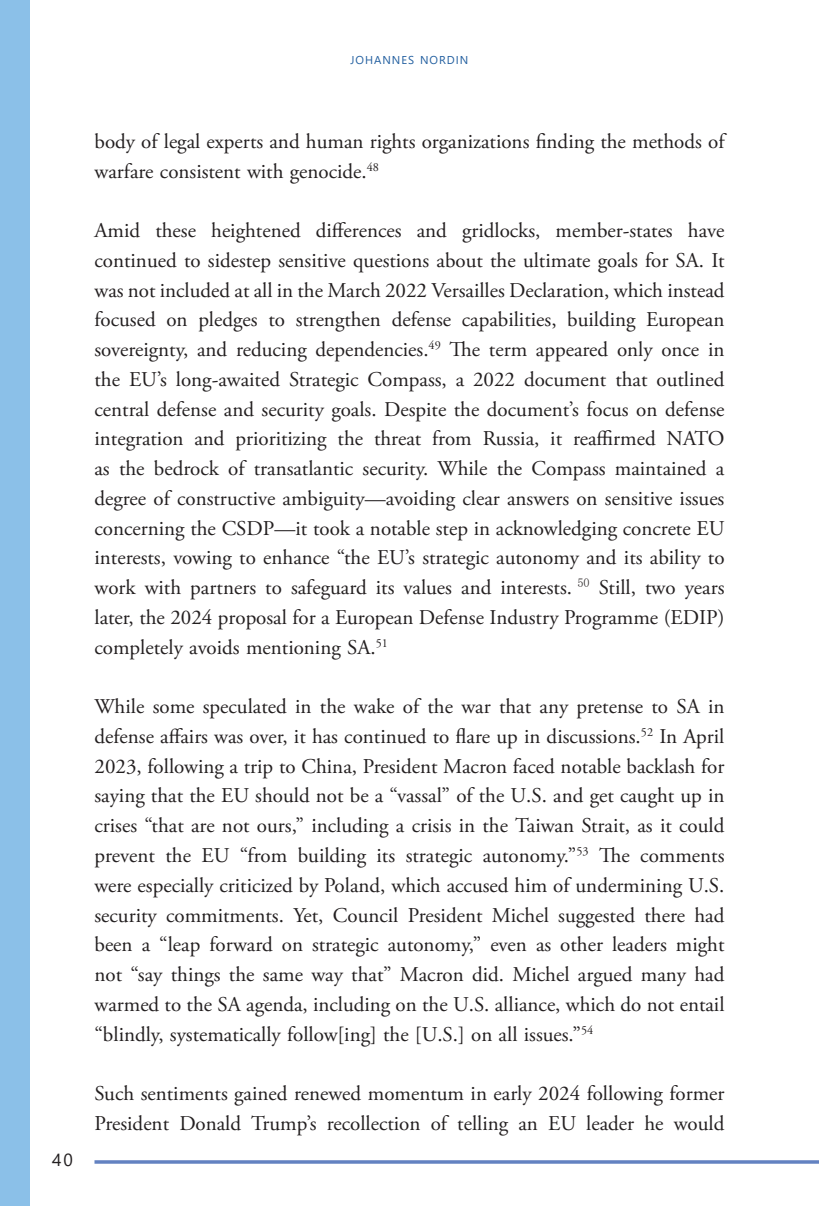
<style>
.page{position:relative;width:819px;height:1206px;background:#fff}
.page>*{position:absolute;margin:0;border:0;box-sizing:border-box;transform-origin:0 0}
.t1{font:21px/29.8px "Adobe Garamond Pro";color:#231f20}
.t2{font:17.5px "Segoe UI";color:#231f20}
.t3{font:11.38px "Segoe UI";letter-spacing:.085em;color:#215e9f}
</style>
<div class="page">
<div style="left:0;top:0;width:30px;height:1206px;background:#8bc0e8"></div>
<svg style="left:95px;top:1160px;width:723px;height:4px;background:#7691c8"></svg>
<p class="t3" style="left:351px;top:49px;width:119px">JOHANNES NORDIN</p>
<p class="t2" style="left:52px;top:1144px;width:22px">40</p>
<p class="t1" style="left:94px;top:127px;width:631px">body of legal experts and human rights organizations finding the methods of warfare consistent with genocide.<sup>48</sup></p>
<p class="t1" style="left:94px;top:216px;width:632px;text-align:justify">Amid these heightened differences and gridlocks, member-states have continued to sidestep sensitive questions about the ultimate goals for SA. It was not included at all in the March 2022 Versailles Declaration, which instead focused on pledges to strengthen defense capabilities, building European sovereignty, and reducing dependencies.<sup>49</sup> The term appeared only once in the EU’s long-awaited Strategic Compass, a 2022 document that outlined central defense and security goals. Despite the document’s focus on defense integration and prioritizing the threat from Russia, it reaffirmed NATO as the bedrock of transatlantic security. While the Compass maintained a degree of constructive ambiguity—avoiding clear answers on sensitive issues concerning the CSDP—it took a notable step in acknowledging concrete EU interests, vowing to enhance “the EU’s strategic autonomy and its ability to work with partners to safeguard its values and interests. <sup>50</sup> Still, two years later, the 2024 proposal for a European Defense Industry Programme (EDIP) completely avoids mentioning SA.<sup>51</sup></p>
<p class="t1" style="left:94px;top:692px;width:632px;text-align:justify">While some speculated in the wake of the war that any pretense to SA in defense affairs was over, it has continued to flare up in discussions.<sup>52</sup> In April 2023, following a trip to China, President Macron faced notable backlash for saying that the EU should not be a “vassal” of the U.S. and get caught up in crises “that are not ours,” including a crisis in the Taiwan Strait, as it could prevent the EU “from building its strategic autonomy.”<sup>53</sup> The comments were especially criticized by Poland, which accused him of undermining U.S. security commitments. Yet, Council President Michel suggested there had been a “leap forward on strategic autonomy,” even as other leaders might not “say things the same way that” Macron did. Michel argued many had warmed to the SA agenda, including on the U.S. alliance, which do not entail “blindly, systematically follow[ing] the [U.S.] on all issues.”<sup>54</sup></p>
<p class="t1" style="left:94px;top:1079px;width:632px">Such sentiments gained renewed momentum in early 2024 following former<br>President Donald Trump’s recollection of telling an EU leader he would</p>
</div>
